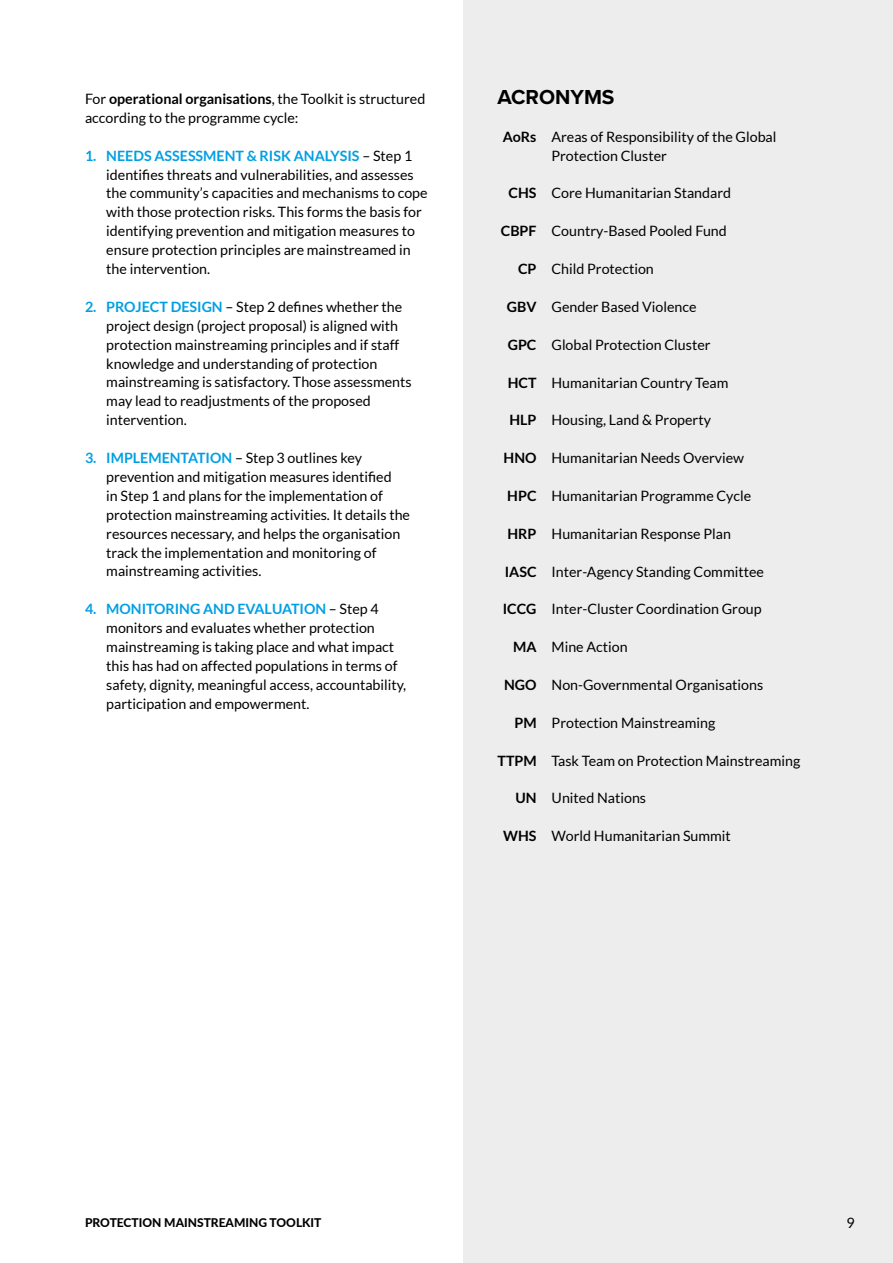
<style>
.page{position:relative;width:893px;height:1263px;background:#fff}
.page>*{position:absolute;margin:0;border:0;box-sizing:border-box;transform-origin:0 0}
.t1{font:700 21px "Proxima Nova";color:#000}
.t2{font:14.25px/18.9px "Lato";color:#000}
.t3{font:800 12px "Lato";color:#000}
.s1{font-weight:700}
.s2{font-weight:700;color:#009fe3}
</style>
<div class="page">
<div style="left:463px;top:0;width:430px;height:1263px;background:#ededed"></div>
<p class="t2" style="left:85px;top:89px;width:342px">For <span class="s1">operational organisations</span>, the Toolkit is structured according to the programme cycle:</p>
<p class="t2" style="left:106px;top:146px;width:323px;text-indent:-21px"><span class="s2">1. NEEDS ASSESSMENT &amp; RISK ANALYSIS</span> – Step 1 identifies threats and vulnerabilities, and assesses the community’s capacities and mechanisms to cope with those protection risks. This forms the basis for identifying prevention and mitigation measures to ensure protection principles are mainstreamed in the intervention.</p>
<p class="t2" style="left:106px;top:297px;width:307px;text-indent:-21px"><span class="s2">2. PROJECT DESIGN</span> – Step 2 defines whether the project design (project proposal) is aligned with protection mainstreaming principles and if staff knowledge and understanding of protection mainstreaming is satisfactory. Those assessments may lead to readjustments of the proposed intervention.</p>
<p class="t2" style="left:106px;top:448px;width:305px;text-indent:-21px"><span class="s2">3. IMPLEMENTATION</span> – Step 3 outlines key prevention and mitigation measures identified<br>in Step 1 and plans for the implementation of protection mainstreaming activities. It details the resources necessary, and helps the organisation track the implementation and monitoring of mainstreaming activities.</p>
<p class="t2" style="left:106px;top:599px;width:301px;text-indent:-21px"><span class="s2">4. MONITORING AND EVALUATION</span> – Step 4 monitors and evaluates whether protection mainstreaming is taking place and what impact this has had on affected populations in terms of safety, dignity, meaningful access, accountability, participation and empowerment.</p>
<h1 class="t1" style="left:497px;top:84px;width:119px">ACRONYMS</h1>
<p class="t2" style="left:551px;top:127px;width:226px;text-indent:-49px"><span class="s1">AoRs</span> Areas of Responsibility of the Global<br>Protection Cluster</p>
<p class="t2" style="left:509px;top:184px;width:224px"><span class="s1">CHS</span> Core Humanitarian Standard</p>
<p class="t2" style="left:501px;top:222px;width:228px"><span class="s1">CBPF</span> Country-Based Pooled Fund</p>
<p class="t2" style="left:518px;top:259px;width:137px"><span class="s1">CP</span> Child Protection</p>
<p class="t2" style="left:507px;top:297px;width:191px"><span class="s1">GBV</span> Gender Based Violence</p>
<p class="t2" style="left:508px;top:335px;width:204px"><span class="s1">GPC</span> Global Protection Cluster</p>
<p class="t2" style="left:508px;top:373px;width:222px"><span class="s1">HCT</span> Humanitarian Country Team</p>
<p class="t2" style="left:509px;top:411px;width:203px"><span class="s1">HLP</span> Housing, Land &amp; Property</p>
<p class="t2" style="left:504px;top:448px;width:242px"><span class="s1">HNO</span> Humanitarian Needs Overview</p>
<p class="t2" style="left:507px;top:486px;width:245px"><span class="s1">HPC</span> Humanitarian Programme Cycle</p>
<p class="t2" style="left:507px;top:524px;width:225px"><span class="s1">HRP</span> Humanitarian Response Plan</p>
<p class="t2" style="left:505px;top:562px;width:261px"><span class="s1">IASC</span> Inter-Agency Standing Committee</p>
<p class="t2" style="left:503px;top:600px;width:261px"><span class="s1">ICCG</span> Inter-Cluster Coordination Group</p>
<p class="t2" style="left:513px;top:637px;width:116px"><span class="s1">MA</span> Mine Action</p>
<p class="t2" style="left:504px;top:675px;width:261px"><span class="s1">NGO</span> Non-Governmental Organisations</p>
<p class="t2" style="left:514px;top:713px;width:202px"><span class="s1">PM</span> Protection Mainstreaming</p>
<p class="t2" style="left:498px;top:751px;width:304px"><span class="s1">TTPM</span> Task Team on Protection Mainstreaming</p>
<p class="t2" style="left:515px;top:789px;width:132px"><span class="s1">UN</span> United Nations</p>
<p class="t2" style="left:503px;top:826px;width:229px"><span class="s1">WHS</span> World Humanitarian Summit</p>
<p class="t3" style="left:85px;top:1214px;width:238px">PROTECTION MAINSTREAMING TOOLKIT</p>
<p class="t2" style="left:846px;top:1213px;width:10px">9</p>
</div>
